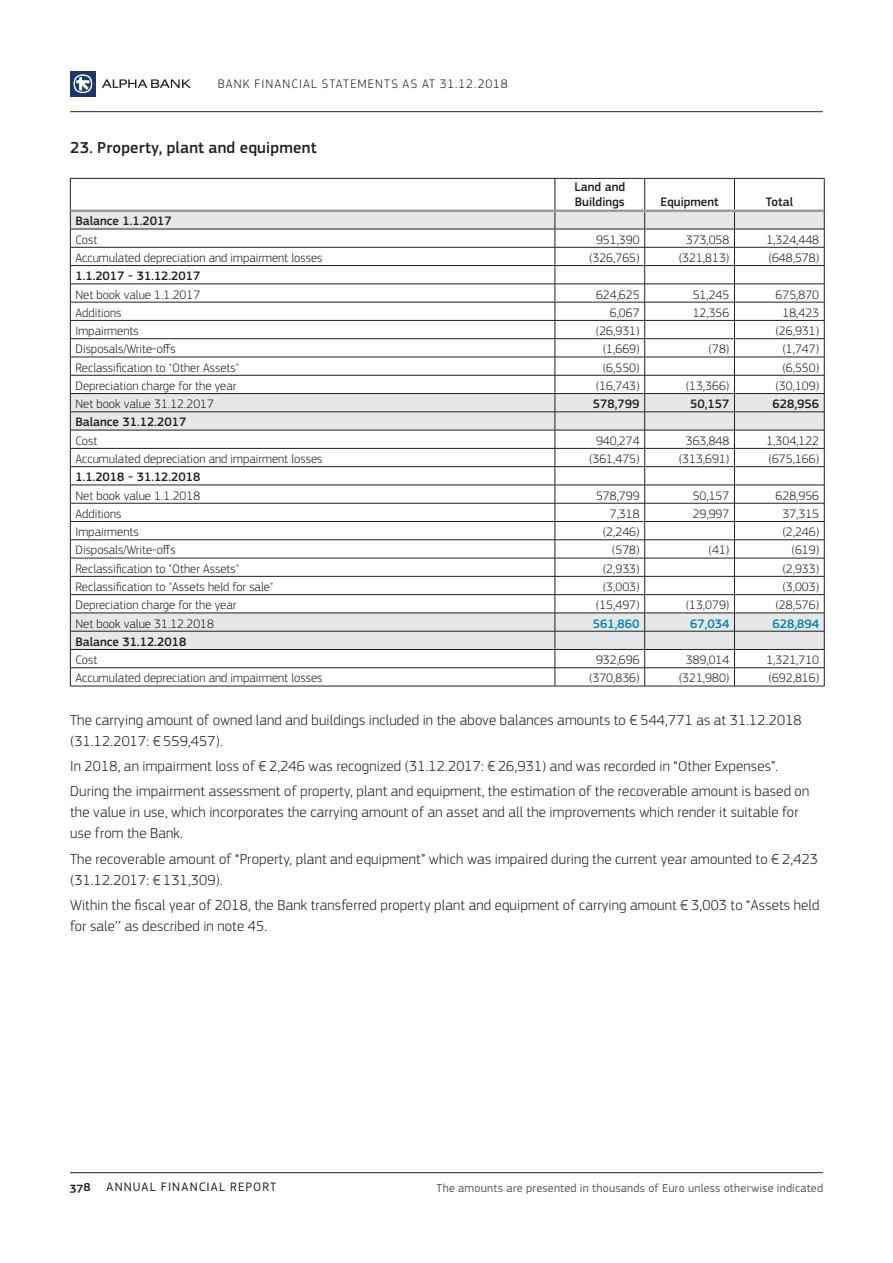
<style>
.page{position:relative;width:893px;height:1263px;background:#fff}
.page>*{position:absolute;margin:0;border:0;box-sizing:border-box;transform-origin:0 0}
.Title_1_1{font:500 16.5px "PF Square Sans Pro";letter-spacing:.015em;color:#231f20}
.Text_basic{font:300 15px/21px "PF Square Sans Pro";letter-spacing:.01em;color:#231f20}
.t1{font:300 12.9px "PF Square Sans Pro";letter-spacing:.085em;color:#231f20}
.Table_text{font:300 12.75px "PF Square Sans Pro";color:#231f20}
.Table_number{font:300 12.75px "PF Square Sans Pro";color:#231f20}
.Table_Text_Bold{font:500 12.75px/14.2px "PF Square Sans Pro";color:#231f20}
.Table_text-2{font:500 12.75px "PF Square Sans Pro";color:#231f20}
.t2{font:12.75px "PF Square Sans Pro";letter-spacing:.085em;color:#231f20}
.Table_Total_New{font:500 12.75px "PF Square Sans Pro";color:#231f20}
.Table_Total_New-2{font:500 12.75px "PF Square Sans Pro";color:#0083b6}
.Table_Big_Total_New{font:500 12.75px "PF Square Sans Pro";color:#0083b6}
.Table_Text_Bold-2{font:300 12.75px "PF Square Sans Pro";color:#231f20}
.t3{font:12px "PF Square Sans Pro";letter-spacing:.02em;color:#57585a}
.s1{font-weight:500}
</style>
<div class="page">
<svg style="left:70px;top:71px;width:26px;height:25px"></svg>
<svg style="left:74px;top:74px;width:18px;height:19px"></svg>
<svg style="left:75px;top:76px;width:16px;height:16px"></svg>
<svg style="left:76px;top:77px;width:14px;height:14px"></svg>
<svg style="left:102px;top:79px;width:89px;height:9px"></svg>
<hr style="left:70px;top:111px;width:753px;height:1px;background:#231f20">
<hr style="left:70px;top:1172px;width:753px;height:1px;background:#231f20">
<hr style="left:70px;top:686px;width:485px;height:1px;background:#231f20">
<hr style="left:555px;top:686px;width:90px;height:1px;background:#231f20">
<hr style="left:645px;top:686px;width:89px;height:1px;background:#231f20">
<svg style="left:70px;top:178px;width:755px;height:508px"></svg>
<hr style="left:734px;top:686px;width:90px;height:1px;background:#231f20">
<hr style="left:734px;top:210px;width:90px;height:2px;background:#939598">
<p class="t1" style="left:218px;top:76px;width:291px">BANK FINANCIAL STATEMENTS AS AT 31.12.2018</p>
<p class="Title_1_1" style="left:70px;top:138px;width:248px">23. Property, plant and equipment</p>
<p class="Table_Text_Bold" style="left:574px;top:180px;width:52px">Land and<br>Buildings</p>
<p class="Table_Text_Bold" style="left:660px;top:195px;width:60px">Equipment</p>
<p class="Table_Text_Bold" style="left:766px;top:195px;width:29px">Total</p>
<p class="Table_Text_Bold" style="left:75px;top:214px;width:98px">Balance 1.1.2017</p>
<p class="Table_text" style="left:75px;top:232px;width:23px">Cost</p>
<p class="Table_number" style="left:596px;top:232px;width:45px">951,390</p>
<p class="Table_number" style="left:686px;top:232px;width:45px">373,058</p>
<p class="Table_number" style="left:766px;top:232px;width:54px">1,324,448</p>
<p class="Table_text" style="left:75px;top:250px;width:248px">Accumulated depreciation and impairment losses</p>
<p class="Table_number" style="left:589px;top:250px;width:52px">(326,765)</p>
<p class="Table_number" style="left:679px;top:250px;width:52px">(321,813)</p>
<p class="Table_number" style="left:769px;top:250px;width:52px">(648,578)</p>
<p class="Table_Text_Bold" style="left:75px;top:269px;width:127px">1.1.2017 - 31.12.2017</p>
<p class="Table_text" style="left:75px;top:287px;width:126px">Net book value 1.1.2017</p>
<p class="Table_number" style="left:596px;top:287px;width:45px">624,625</p>
<p class="Table_number" style="left:693px;top:287px;width:38px">51,245</p>
<p class="Table_number" style="left:776px;top:287px;width:45px">675,870</p>
<p class="Table_text" style="left:75px;top:305px;width:48px">Additions</p>
<p class="Table_number" style="left:610px;top:305px;width:31px">6,067</p>
<p class="Table_number" style="left:693px;top:305px;width:38px">12,356</p>
<p class="Table_number" style="left:782px;top:305px;width:38px">18,423</p>
<p class="Table_text" style="left:75px;top:323px;width:65px">Impairments</p>
<p class="Table_number" style="left:596px;top:323px;width:45px">(26,931)</p>
<p class="Table_number" style="left:775px;top:323px;width:45px">(26,931)</p>
<p class="Table_text" style="left:75px;top:342px;width:102px">Disposals/Write-offs</p>
<p class="Table_number" style="left:603px;top:342px;width:38px">(1,669)</p>
<p class="Table_number" style="left:709px;top:342px;width:22px">(78)</p>
<p class="Table_number" style="left:782px;top:342px;width:38px">(1,747)</p>
<p class="Table_text" style="left:75px;top:360px;width:165px">Reclassification to "Other Assets"</p>
<p class="Table_number" style="left:603px;top:360px;width:38px">(6,550)</p>
<p class="Table_number" style="left:782px;top:360px;width:38px">(6,550)</p>
<p class="Table_text" style="left:75px;top:378px;width:162px">Depreciation charge for the year</p>
<p class="Table_number" style="left:596px;top:378px;width:45px">(16,743)</p>
<p class="Table_number" style="left:686px;top:378px;width:45px">(13,366)</p>
<p class="Table_number" style="left:775px;top:378px;width:45px">(30,109)</p>
<p class="Table_text" style="left:75px;top:397px;width:140px">Net book value 31.12.2017</p>
<p class="Table_Total_New" style="left:593px;top:397px;width:48px">578,799</p>
<p class="Table_Total_New" style="left:690px;top:397px;width:41px">50,157</p>
<p class="Table_Total_New" style="left:772px;top:397px;width:48px">628,956</p>
<p class="Table_text-2" style="left:75px;top:415px;width:112px">Balance 31.12.2017</p>
<p class="Table_Text_Bold-2" style="left:75px;top:433px;width:23px">Cost</p>
<p class="Table_number" style="left:596px;top:433px;width:45px">940,274</p>
<p class="Table_number" style="left:686px;top:433px;width:45px">363,848</p>
<p class="Table_number" style="left:766px;top:433px;width:54px">1,304,122</p>
<p class="Table_text" style="left:75px;top:451px;width:248px">Accumulated depreciation and impairment losses</p>
<p class="Table_number" style="left:589px;top:451px;width:52px">(361,475)</p>
<p class="Table_number" style="left:679px;top:451px;width:52px">(313,691)</p>
<p class="Table_number" style="left:769px;top:451px;width:52px">(675,166)</p>
<p class="Table_text-2" style="left:75px;top:470px;width:127px">1.1.2018 - 31.12.2018</p>
<p class="Table_text" style="left:75px;top:488px;width:126px">Net book value 1.1.2018</p>
<p class="Table_number" style="left:596px;top:488px;width:45px">578,799</p>
<p class="Table_number" style="left:693px;top:488px;width:38px">50,157</p>
<p class="Table_number" style="left:776px;top:488px;width:45px">628,956</p>
<p class="Table_text" style="left:75px;top:506px;width:48px">Additions</p>
<p class="Table_number" style="left:610px;top:506px;width:31px">7,318</p>
<p class="Table_number" style="left:693px;top:506px;width:38px">29,997</p>
<p class="Table_number" style="left:782px;top:506px;width:38px">37,315</p>
<p class="Table_text" style="left:75px;top:524px;width:65px">Impairments</p>
<p class="Table_number" style="left:603px;top:524px;width:38px">(2,246)</p>
<p class="Table_number" style="left:782px;top:524px;width:38px">(2,246)</p>
<p class="Table_text" style="left:75px;top:543px;width:102px">Disposals/Write-offs</p>
<p class="Table_number" style="left:612px;top:543px;width:29px">(578)</p>
<p class="Table_number" style="left:709px;top:543px;width:22px">(41)</p>
<p class="Table_number" style="left:791px;top:543px;width:29px">(619)</p>
<p class="Table_text" style="left:75px;top:561px;width:165px">Reclassification to "Other Assets"</p>
<p class="Table_number" style="left:603px;top:561px;width:38px">(2,933)</p>
<p class="Table_number" style="left:782px;top:561px;width:38px">(2,933)</p>
<p class="Table_text" style="left:75px;top:579px;width:199px">Reclassification to "Assets held for sale"</p>
<p class="Table_number" style="left:603px;top:579px;width:38px">(3,003)</p>
<p class="Table_number" style="left:782px;top:579px;width:38px">(3,003)</p>
<p class="Table_text" style="left:75px;top:598px;width:162px">Depreciation charge for the year</p>
<p class="Table_number" style="left:596px;top:598px;width:45px">(15,497)</p>
<p class="Table_number" style="left:686px;top:598px;width:45px">(13,079)</p>
<p class="Table_number" style="left:775px;top:598px;width:45px">(28,576)</p>
<p class="Table_text" style="left:75px;top:616px;width:140px">Net book value 31.12.2018</p>
<p class="Table_Total_New-2" style="left:593px;top:616px;width:48px">561,860</p>
<p class="Table_Total_New-2" style="left:690px;top:616px;width:41px">67,034</p>
<p class="Table_Big_Total_New" style="left:772px;top:616px;width:48px">628,894</p>
<p class="Table_Text_Bold" style="left:75px;top:635px;width:112px">Balance 31.12.2018</p>
<p class="Table_text" style="left:75px;top:652px;width:23px">Cost</p>
<p class="Table_number" style="left:596px;top:652px;width:45px">932,696</p>
<p class="Table_number" style="left:686px;top:652px;width:45px">389,014</p>
<p class="Table_number" style="left:766px;top:652px;width:54px">1,321,710</p>
<p class="Table_text" style="left:75px;top:671px;width:248px">Accumulated depreciation and impairment losses</p>
<p class="Table_number" style="left:589px;top:671px;width:52px">(370,836)</p>
<p class="Table_number" style="left:679px;top:671px;width:52px">(321,980)</p>
<p class="Table_number" style="left:769px;top:671px;width:52px">(692,816)</p>
<p class="Text_basic" style="left:70px;top:709px;width:733px">The carrying amount of owned land and buildings included in the above balances amounts to € 544,771 as at 31.12.2018 (31.12.2017: € 559,457).</p>
<p class="Text_basic" style="left:70px;top:756px;width:710px">In 2018, an impairment loss of € 2,246 was recognized (31.12.2017: € 26,931) and was recorded in “Other Expenses”.</p>
<p class="Text_basic" style="left:70px;top:781px;width:741px">During the impairment assessment of property, plant and equipment, the estimation of the recoverable amount is based on the value in use, which incorporates the carrying amount of an asset and all the improvements which render it suitable for use from the Bank.</p>
<p class="Text_basic" style="left:70px;top:848px;width:749px">The recoverable amount of “Property, plant and equipment” which was impaired during the current year amounted to € 2,423 (31.12.2017: € 131,309).</p>
<p class="Text_basic" style="left:70px;top:894px;width:751px">Within the fiscal year of 2018, the Bank transferred property plant and equipment of carrying amount € 3,003 to “Assets held for sale’’ as described in note 45.</p>
<p class="t2" style="left:70px;top:1179px;width:208px"><span class="s1">378</span> ANNUAL FINANCIAL REPORT</p>
<p class="t3" style="left:436px;top:1181px;width:388px">The amounts are presented in thousands of Euro unless otherwise indicated</p>
</div>
